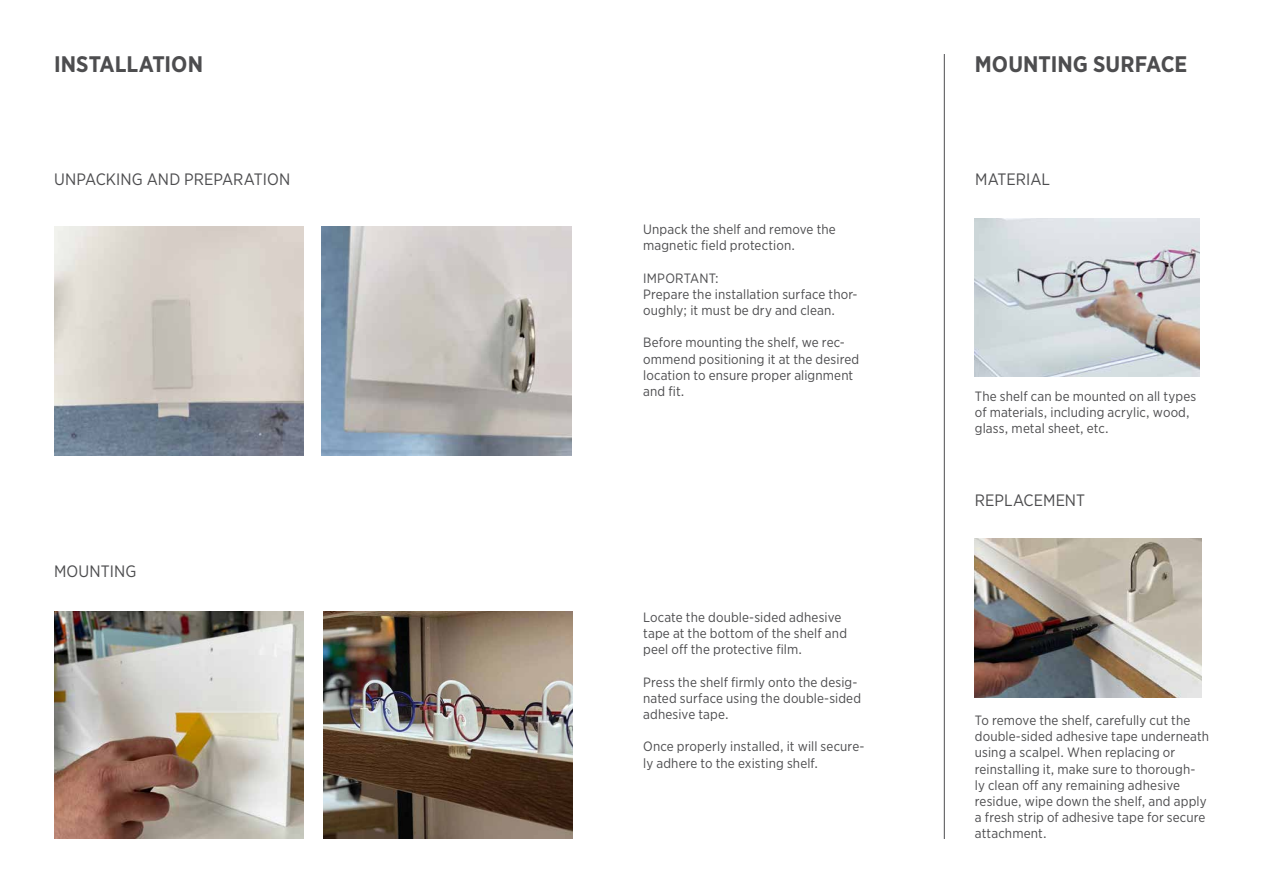
<style>
.page{position:relative;width:1263px;height:893px;background:#fff}
.page>*{position:absolute;margin:0;border:0;box-sizing:border-box;transform-origin:0 0}
.t1{font:700 22.5px "Gotham Narrow";letter-spacing:.005em;color:#4d4d4f}
.t2{font:16.5px "Gotham Narrow";letter-spacing:.005em;color:#4d4d4f}
.t3{font:13.5px/16.2px "Gotham Narrow";letter-spacing:.01em;color:#4d4d4f}
</style>
<div class="page">
<img style="left:54px;top:227px;width:250px;height:228px">
<img style="left:322px;top:227px;width:249px;height:228px">
<img style="left:323px;top:611px;width:250px;height:228px">
<img style="left:54px;top:611px;width:250px;height:228px">
<hr style="left:944px;top:54px;width:1px;height:785px;background:#4d4d4f">
<img style="left:975px;top:539px;width:226px;height:158px">
<img style="left:975px;top:218px;width:224px;height:159px">
<h1 class="t1" style="left:54px;top:50px;width:151px">INSTALLATION</h1>
<p class="t2" style="left:54px;top:169px;width:238px">UNPACKING AND PREPARATION</p>
<p class="t2" style="left:54px;top:561px;width:84px">MOUNTING</p>
<p class="t3" style="left:643px;top:221px;width:194px">Unpack the shelf and remove the magnetic field protection.</p>
<p class="t3" style="left:643px;top:270px;width:216px">IMPORTANT:<br>Prepare the installation surface thor&shy;oughly; it must be dry and clean.</p>
<p class="t3" style="left:643px;top:334px;width:218px">Before mounting the shelf, we rec&shy;ommend positioning it at the desired location to ensure proper alignment and fit.</p>
<p class="t3" style="left:643px;top:609px;width:205px">Locate the double-sided adhesive tape at the bottom of the shelf and peel off the protective film.</p>
<p class="t3" style="left:643px;top:673px;width:219px">Press the shelf firmly onto the desig&shy;nated surface using the double-sided adhesive tape.</p>
<p class="t3" style="left:643px;top:738px;width:223px">Once properly installed, it will secure&shy;ly adhere to the existing shelf.</p>
<h1 class="t1" style="left:975px;top:50px;width:214px">MOUNTING SURFACE</h1>
<p class="t2" style="left:975px;top:169px;width:76px">MATERIAL</p>
<p class="t3" style="left:975px;top:388px;width:223px">The shelf can be mounted on all types of materials, including acrylic, wood, glass, metal sheet, etc.</p>
<p class="t2" style="left:975px;top:490px;width:112px">REPLACEMENT</p>
<p class="t3" style="left:975px;top:712px;width:236px">To remove the shelf, carefully cut the double-sided adhesive tape underneath using a scalpel. When replacing or reinstalling it, make sure to thorough-<br>ly clean off any remaining adhesive residue, wipe down the shelf, and apply a fresh strip of adhesive tape for secure attachment.</p>
</div>
